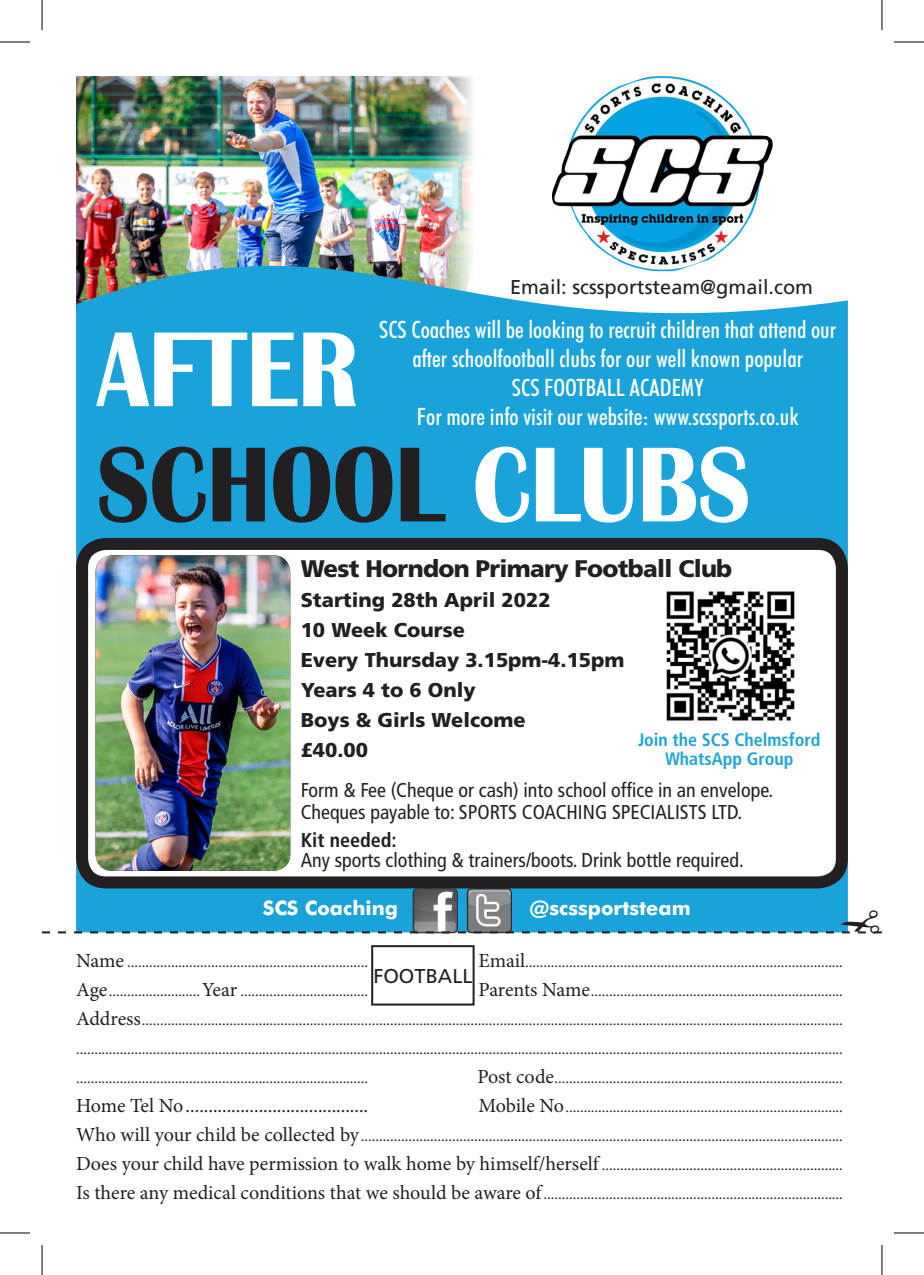
<style>
.page{position:relative;width:924px;height:1275px;background:#fff}
.page>*{position:absolute;margin:0;border:0;box-sizing:border-box;transform-origin:0 0}
.t1{font:700 110.4px "Britannic";color:#231f20;scale:.87 1}
.t2{font:700 110.4px "Britannic";color:#fff;scale:.87 1}
.t3{font:500 condensed 24px "Futura BT";color:#fff}
.t4{font:900 24px "Frutiger";letter-spacing:-.03em;color:#231f20}
.t5{font:condensed 20px "Frutiger";color:#231f20}
.t6{font:900 20px "Frutiger";color:#231f20}
.t7{font:20px "Minion Pro";letter-spacing:-.02em;color:#231f20}
.t8{font:20px "Frutiger LT Std";color:#231f20}
.t9{font:700 20px "Futura BT";color:#fff}
.t10{font:700 condensed 20px "Frutiger";color:#231f20}
.t11{font:700 condensed 18px "Frutiger";color:#1fa4d8}
.t12{font:16px/29px "Minion Pro";color:#231f20;text-align:justify}
.s1{color:#fff}
.s2{font-size:20px}
</style>
<div class="page">
<img style="left:76px;top:76px;width:397px;height:119px">
<img style="left:552px;top:76px;width:220px;height:119px">
<svg style="left:76px;top:195px;width:771px;height:715px;background:#45aad4"></svg>
<div style="left:82px;top:544px;width:759px;height:338px;background:#fff;border-radius:24px"></div>
<div style="left:76px;top:538px;width:771px;height:350px;border:12px solid #231f20;border-radius:24px"></div>
<img style="left:467px;top:889px;width:44px;height:21px">
<div style="left:467px;top:888px;width:44px;height:45px;border:1px solid #231f20;border-radius:4px"></div>
<img style="left:413px;top:888px;width:44px;height:22px">
<div style="left:412px;top:888px;width:45px;height:45px;border:1px solid #231f20;border-radius:4px"></div>
<div style="left:371px;top:945px;width:103px;height:60px;border:2px solid #231f20"></div>
<img style="left:95px;top:555px;width:195px;height:315px">
<img style="left:666px;top:591px;width:129px;height:130px">
<hr style="left:0;top:42px;width:30px;height:1px;background:#000">
<hr style="left:893px;top:42px;width:30px;height:1px;background:#000">
<hr style="left:0;top:1232px;width:30px;height:1px;background:#000">
<hr style="left:893px;top:1232px;width:30px;height:1px;background:#000">
<hr style="left:42px;top:0;width:1px;height:30px;background:#000">
<hr style="left:42px;top:1245px;width:1px;height:30px;background:#000">
<hr style="left:881px;top:0;width:1px;height:30px;background:#000">
<hr style="left:881px;top:1245px;width:1px;height:30px;background:#000">
<svg style="left:42px;top:910px;width:839px;height:23px;background:#3aa4ce"></svg>
<p class="t2" style="left:97px;top:307px;width:302px">AFTER</p>
<p class="t8" style="left:510px;top:275px;width:304px">Email: scssportsteam@gmail.com</p>
<p class="t3" style="left:379px;top:315px;width:458px">SCS Coaches will be looking to recruit children that attend our</p>
<p class="t3" style="left:412px;top:344px;width:392px">after schoolfootball clubs for our well known popular</p>
<p class="t3" style="left:511px;top:373px;width:193px">SCS FOOTBALL ACADEMY</p>
<p class="t3" style="left:417px;top:401px;width:383px">For more info visit our website: www.scssports.co.uk</p>
<p class="t1" style="left:97px;top:422px;width:752px">SCHOOL <span class="s1">CLUBS</span></p>
<p class="t4" style="left:300px;top:554px;width:433px">West Horndon Primary Football Club</p>
<p class="t6" style="left:300px;top:587px;width:251px">Starting 28th April 2022</p>
<p class="t6" style="left:300px;top:617px;width:166px">10 Week Course</p>
<p class="t6" style="left:300px;top:647px;width:325px">Every Thursday 3.15pm-4.15pm</p>
<p class="t6" style="left:300px;top:677px;width:176px">Years 4 to 6 Only</p>
<p class="t6" style="left:300px;top:707px;width:226px">Boys &amp; Girls Welcome</p>
<p class="t6" style="left:300px;top:737px;width:69px">£40.00</p>
<p class="t5" style="left:300px;top:778px;width:474px">Form &amp; Fee (Cheque or cash) into school office in an envelope.</p>
<p class="t5" style="left:300px;top:800px;width:443px">Cheques payable to: SPORTS COACHING SPECIALISTS LTD.</p>
<p class="t10" style="left:300px;top:828px;width:97px">Kit needed:</p>
<p class="t5" style="left:300px;top:848px;width:444px">Any sports clothing &amp; trainers/boots. Drink bottle required.</p>
<p class="t11" style="left:637px;top:728px;width:184px">Join the SCS Chelmsford</p>
<p class="t11" style="left:664px;top:747px;width:130px">WhatsApp Group</p>
<p class="t9" style="left:262px;top:895px;width:137px">SCS Coaching</p>
<p class="t9" style="left:529px;top:895px;width:163px">@scssportsteam</p>
<p class="t12" style="left:76px;top:947px;width:293px"><span class="s2">Name</span> ..................................................................</p>
<p class="t12" style="left:478px;top:947px;width:366px"><span class="s2">Email</span>.......................................................................................</p>
<p class="t12" style="left:76px;top:976px;width:293px"><span class="s2">Age</span>.........................<span class="s2">Year</span> ...................................</p>
<p class="t12" style="left:478px;top:976px;width:366px"><span class="s2">Parents Name</span>.....................................................................</p>
<p class="t12" style="left:76px;top:1005px;width:768px"><span class="s2">Address</span>................................................................................................................................................................................................ .................................................................................................................................................................................................................. ................................................................................</p>
<p class="t8" style="left:373px;top:964px;width:100px">FOOTBALL</p>
<p class="t12" style="left:477px;top:1063px;width:367px"><span class="s2">Post code</span>...............................................................................</p>
<p class="t7" style="left:76px;top:1092px;width:293px">Home Tel No........................................</p>
<p class="t12" style="left:478px;top:1092px;width:366px"><span class="s2">Mobile No</span>............................................................................</p>
<p class="t12" style="left:76px;top:1121px;width:768px"><span class="s2">Who will your child be collected by</span>....................................................................................................................................</p>
<p class="t12" style="left:76px;top:1150px;width:768px"><span class="s2">Does your child have permission to walk home by himself/herself</span> ..................................................................</p>
<p class="t12" style="left:76px;top:1179px;width:768px"><span class="s2">Is there any medical conditions that we should be aware of</span>..................................................................................</p>
</div>
